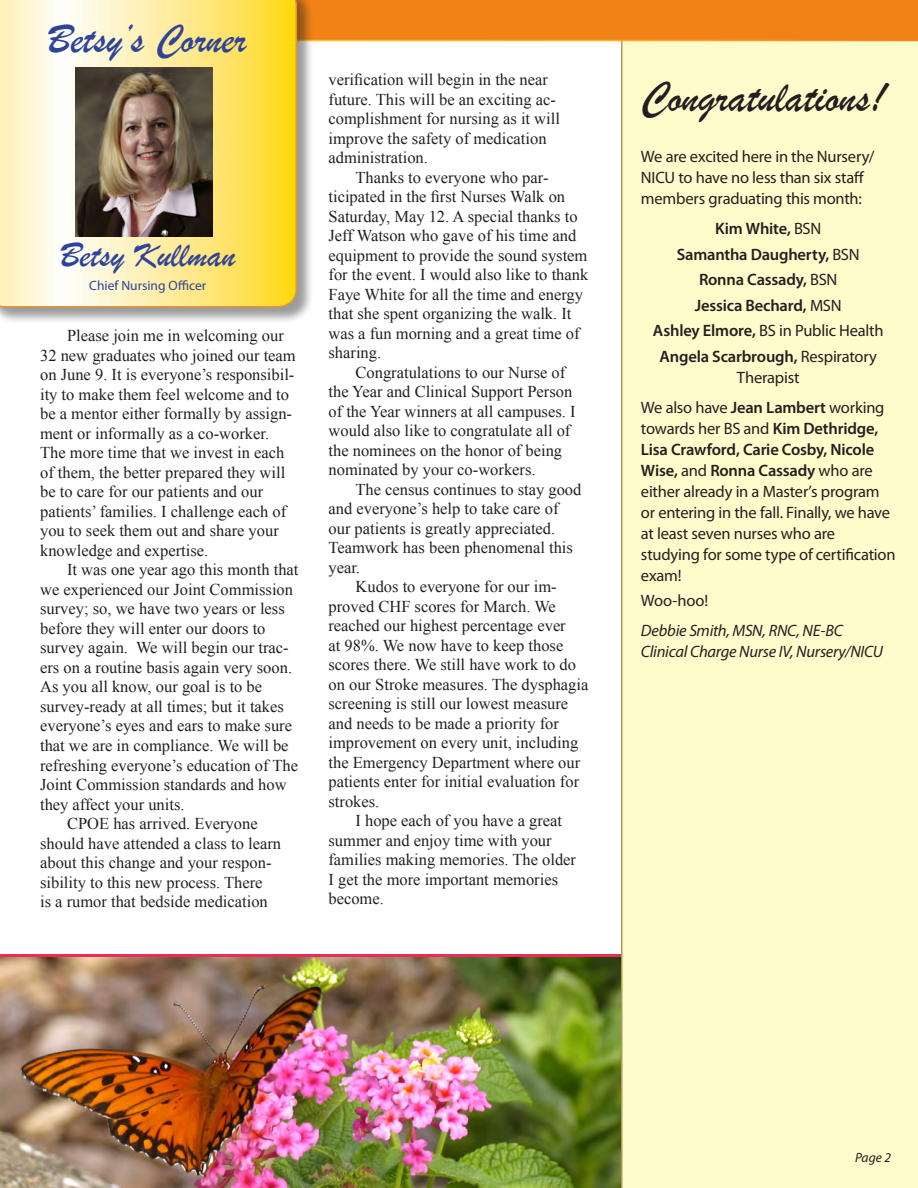
<style>
.page{position:relative;width:918px;height:1188px;background:#fff}
.page>*{position:absolute;margin:0;border:0;box-sizing:border-box;transform-origin:0 0}
.t1{font:45px "Brush Script";color:#231f20}
.t2{font:42px "Brush Script";color:#2e4499}
.t3{font:36px "Brush Script";color:#2e4499}
.Text_body{font:16.5px/19.5px "Times New Roman";color:#231f20}
.Body_Text{font:16.5px/21px "Myriad Pro";letter-spacing:-.015em;color:#231f20}
.Body_Text-2{font:600 16.5px "Myriad Pro";letter-spacing:-.015em;color:#231f20}
.Body_Text-3{font:italic 16.5px "Myriad Pro";letter-spacing:-.015em;color:#231f20}
.t4{font:13.5px "Myriad Pro";color:#2e4499}
.t5{font:italic 13.5px "Myriad Pro";color:#231f20}
.s1{font-weight:400}
.s2{font-weight:600}
</style>
<div class="page">
<img style="left:0;top:954px;width:621px;height:234px">
<div style="left:621px;top:41px;width:297px;height:1147px;background:#fffccc"></div>
<div style="left:314px;top:0;width:604px;height:41px;background:#f08216"></div>
<div style="left:0;top:0;width:314px;height:325px;background:#231f20;opacity:.45"></div>
<svg style="left:0;top:0;width:297px;height:308px;background:#fdea97"></svg>
<img style="left:75px;top:68px;width:138px;height:169px">
<p class="t2" style="left:47px;top:14px;width:201px">Betsy’s Corner</p>
<p class="t3" style="left:60px;top:233px;width:177px">Betsy Kullman</p>
<p class="t4" style="left:89px;top:277px;width:118px">Chief Nursing Officer</p>
<p class="Text_body" style="left:40px;top:326px;width:257px;text-indent:27px">Please join me in welcoming our 32 new graduates who joined our team on June 9. It is everyone’s responsibil&shy;ity to make them feel welcome and to be a mentor either formally by assign&shy;ment or informally as a co-worker.<br>The more time that we invest in each of them, the better prepared they will be to care for our patients and our patients’ families. I challenge each of you to seek them out and share your knowledge and expertise.</p>
<p class="Text_body" style="left:40px;top:560px;width:260px;text-indent:27px">It was one year ago this month that we experienced our Joint Commission survey; so, we have two years or less before they will enter our doors to survey again. We will begin our trac&shy;ers on a routine basis again very soon.<br>As you all know, our goal is to be survey-ready at all times; but it takes everyone’s eyes and ears to make sure that we are in compliance. We will be refreshing everyone’s education of The Joint Commission standards and how they affect your units.</p>
<p class="Text_body" style="left:40px;top:813px;width:243px;text-indent:27px">CPOE has arrived. Everyone should have attended a class to learn about this change and your respon&shy;sibility to this new process. There<br>is a rumor that bedside medication</p>
<p class="Text_body" style="left:329px;top:70px;width:233px">verification will begin in the near future. This will be an exciting ac&shy;complishment for nursing as it will improve the safety of medication administration.</p>
<p class="Text_body" style="left:329px;top:167px;width:261px;text-indent:27px">Thanks to everyone who par&shy;ticipated in the first Nurses Walk on<br>Saturday, May 12. A special thanks to<br>Jeff Watson who gave of his time and equipment to provide the sound system for the event. I would also like to thank<br>Faye White for all the time and energy that she spent organizing the walk. It was a fun morning and a great time of sharing.</p>
<p class="Text_body" style="left:329px;top:362px;width:249px;text-indent:27px">Congratulations to our Nurse of the Year and Clinical Support Person of the Year winners at all campuses. I would also like to congratulate all of the nominees on the honor of being nominated by your co-workers.</p>
<p class="Text_body" style="left:329px;top:479px;width:254px;text-indent:27px">The census continues to stay good and everyone’s help to take care of our patients is greatly appreciated.<br>Teamwork has been phenomenal this year.</p>
<p class="Text_body" style="left:329px;top:577px;width:261px;text-indent:27px">Kudos to everyone for our im&shy;proved CHF scores for March. We reached our highest percentage ever<br>at 98%. We now have to keep those scores there. We still have work to do on our Stroke measures. The dysphagia screening is still our lowest measure and needs to be made a priority for improvement on every unit, including the Emergency Department where our patients enter for initial evaluation for strokes.</p>
<p class="Text_body" style="left:329px;top:811px;width:249px;text-indent:27px">I hope each of you have a great summer and enjoy time with your families making memories. The older<br>I get the more important memories become.</p>
<p class="t1" style="left:641px;top:70px;width:246px">Congratulations!</p>
<p class="Body_Text" style="left:641px;top:146px;width:235px">We are excited here in the Nursery/<br>NICU to have no less than six staff members graduating this month:</p>
<p class="Body_Text-2" style="left:715px;top:218px;width:108px">Kim White, <span class="s1">BSN</span></p>
<p class="Body_Text-2" style="left:677px;top:244px;width:184px">Samantha Daugherty, <span class="s1">BSN</span></p>
<p class="Body_Text-2" style="left:699px;top:269px;width:140px">Ronna Cassady, <span class="s1">BSN</span></p>
<p class="Body_Text-2" style="left:695px;top:295px;width:148px">Jessica Bechard, <span class="s1">MSN</span></p>
<p class="Body_Text" style="left:653px;top:320px;width:232px"><span class="s2">Ashley Elmore,</span> BS in Public Health</p>
<p class="Body_Text" style="left:660px;top:346px;width:219px;text-align:center"><span class="s2">Angela Scarbrough,</span> Respiratory<br>Therapist</p>
<p class="Body_Text" style="left:641px;top:397px;width:256px">We also have <span class="s2">Jean Lambert</span> working towards her BS and <span class="s2">Kim Dethridge,<br>Lisa Crawford, Carie Cosby, Nicole<br>Wise,</span> and <span class="s2">Ronna Cassady</span> who are either already in a Master’s program or entering in the fall. Finally, we have at least seven nurses who are studying for some type of certification exam!</p>
<p class="Body_Text" style="left:641px;top:590px;width:69px">Woo-hoo!</p>
<p class="Body_Text-3" style="left:641px;top:621px;width:204px">Debbie Smith, MSN, RNC, NE-BC</p>
<p class="Body_Text-3" style="left:641px;top:642px;width:244px">Clinical Charge Nurse IV, Nursery/NICU</p>
<p class="t5" style="left:855px;top:1149px;width:37px">Page 2</p>
</div>
